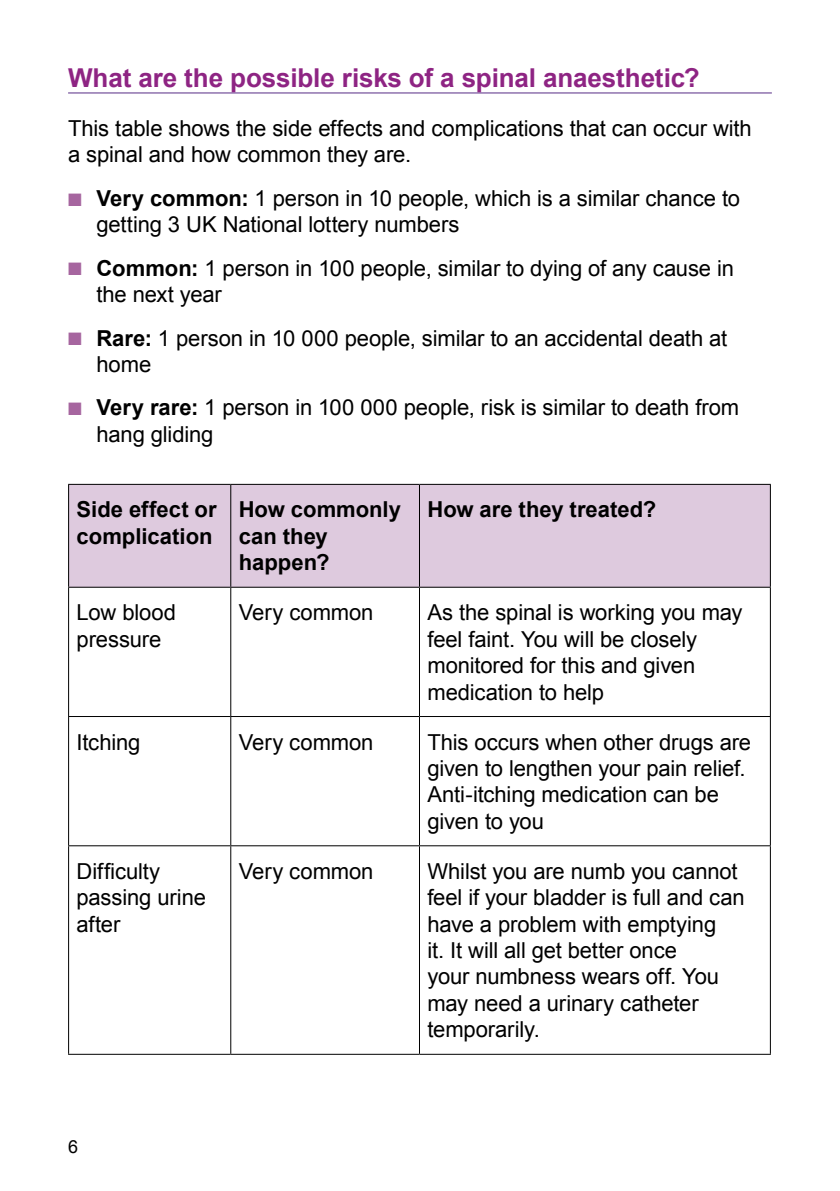
<style>
.page{position:relative;width:840px;height:1191px;background:#fff}
.page>*{position:absolute;margin:0;border:0;box-sizing:border-box;transform-origin:0 0}
.t1{font:700 26px "Arial";letter-spacing:-.005em;color:#8e2483}
.t2{font:22px/26.4px "Arial";letter-spacing:-.005em;color:#000}
.t3{font:700 22px/26.4px "Arial";color:#000}
.t4{font:18px "Arial";color:#000}
.s1{color:#a6659f}
.s2{font-weight:700}
</style>
<div class="page">
<hr style="left:68px;top:93px;width:703px;height:1px;background:#562c85">
<div style="left:69px;top:485px;width:700px;height:102px;background:#decade"></div>
<hr style="left:68px;top:484px;width:163px;height:1px;background:#000">
<hr style="left:68px;top:485px;width:1px;height:102px;background:#000">
<hr style="left:231px;top:484px;width:188px;height:1px;background:#000">
<hr style="left:230px;top:485px;width:1px;height:102px;background:#000">
<hr style="left:419px;top:484px;width:351px;height:1px;background:#000">
<hr style="left:419px;top:485px;width:1px;height:102px;background:#000">
<hr style="left:769px;top:485px;width:1px;height:102px;background:#000">
<hr style="left:68px;top:587px;width:163px;height:1px;background:#000">
<hr style="left:68px;top:588px;width:1px;height:128px;background:#000">
<hr style="left:231px;top:587px;width:188px;height:1px;background:#000">
<hr style="left:230px;top:588px;width:1px;height:128px;background:#000">
<hr style="left:419px;top:587px;width:351px;height:1px;background:#000">
<hr style="left:419px;top:588px;width:1px;height:128px;background:#000">
<hr style="left:769px;top:588px;width:1px;height:128px;background:#000">
<hr style="left:68px;top:716px;width:163px;height:1px;background:#000">
<hr style="left:68px;top:717px;width:1px;height:128px;background:#000">
<hr style="left:231px;top:716px;width:188px;height:1px;background:#000">
<hr style="left:230px;top:717px;width:1px;height:128px;background:#000">
<hr style="left:419px;top:716px;width:351px;height:1px;background:#000">
<hr style="left:419px;top:717px;width:1px;height:128px;background:#000">
<hr style="left:769px;top:717px;width:1px;height:128px;background:#000">
<hr style="left:68px;top:845px;width:163px;height:1px;background:#000">
<hr style="left:68px;top:846px;width:1px;height:207px;background:#000">
<hr style="left:231px;top:845px;width:188px;height:1px;background:#000">
<hr style="left:230px;top:846px;width:1px;height:207px;background:#000">
<hr style="left:419px;top:845px;width:351px;height:1px;background:#000">
<hr style="left:419px;top:846px;width:1px;height:207px;background:#000">
<hr style="left:769px;top:846px;width:1px;height:207px;background:#000">
<hr style="left:68px;top:1053px;width:163px;height:1px;background:#000">
<hr style="left:231px;top:1053px;width:188px;height:1px;background:#000">
<hr style="left:419px;top:1053px;width:351px;height:1px;background:#000">
<p class="t1" style="left:68px;top:61px;width:633px">What are the possible risks of a spinal anaesthetic?</p>
<p class="t2" style="left:68px;top:115px;width:684px">This table shows the side effects and complications that can occur with a spinal and how common they are.</p>
<p class="t2" style="left:96px;top:185px;width:644px;text-indent:-28px"><span class="s1">■</span> <span class="s2">Very common:</span> 1 person in 10 people, which is a similar chance to getting 3 UK National lottery numbers</p>
<p class="t2" style="left:96px;top:255px;width:638px;text-indent:-28px"><span class="s1">■</span> <span class="s2">Common:</span> 1 person in 100 people, similar to dying of any cause in the next year</p>
<p class="t2" style="left:96px;top:325px;width:632px;text-indent:-28px"><span class="s1">■</span> <span class="s2">Rare:</span> 1 person in 10 000 people, similar to an accidental death at home</p>
<p class="t2" style="left:96px;top:395px;width:644px;text-indent:-28px"><span class="s1">■</span> <span class="s2">Very rare:</span> 1 person in 100 000 people, risk is similar to death from hang gliding</p>
<p class="t3" style="left:77px;top:497px;width:141px">Side effect or complication</p>
<p class="t3" style="left:239px;top:497px;width:164px">How commonly can they happen?</p>
<p class="t3" style="left:427px;top:497px;width:230px">How are they treated?</p>
<p class="t2" style="left:77px;top:599px;width:101px">Low blood pressure</p>
<p class="t2" style="left:238px;top:599px;width:136px">Very common</p>
<p class="t2" style="left:427px;top:599px;width:316px">As the spinal is working you may feel faint. You will be closely monitored for this and given medication to help</p>
<p class="t2" style="left:76px;top:729px;width:65px">Itching</p>
<p class="t2" style="left:238px;top:729px;width:136px">Very common</p>
<p class="t2" style="left:427px;top:729px;width:325px">This occurs when other drugs are given to lengthen your pain relief.<br>Anti-itching medication can be given to you</p>
<p class="t2" style="left:76px;top:858px;width:131px">Difficulty passing urine after</p>
<p class="t2" style="left:238px;top:858px;width:136px">Very common</p>
<p class="t2" style="left:427px;top:858px;width:319px">Whilst you are numb you cannot feel if your bladder is full and can have a problem with emptying<br>it. It will all get better once<br>your numbness wears off. You may need a urinary catheter temporarily.</p>
<p class="t4" style="left:68px;top:1135px;width:12px">6</p>
</div>
